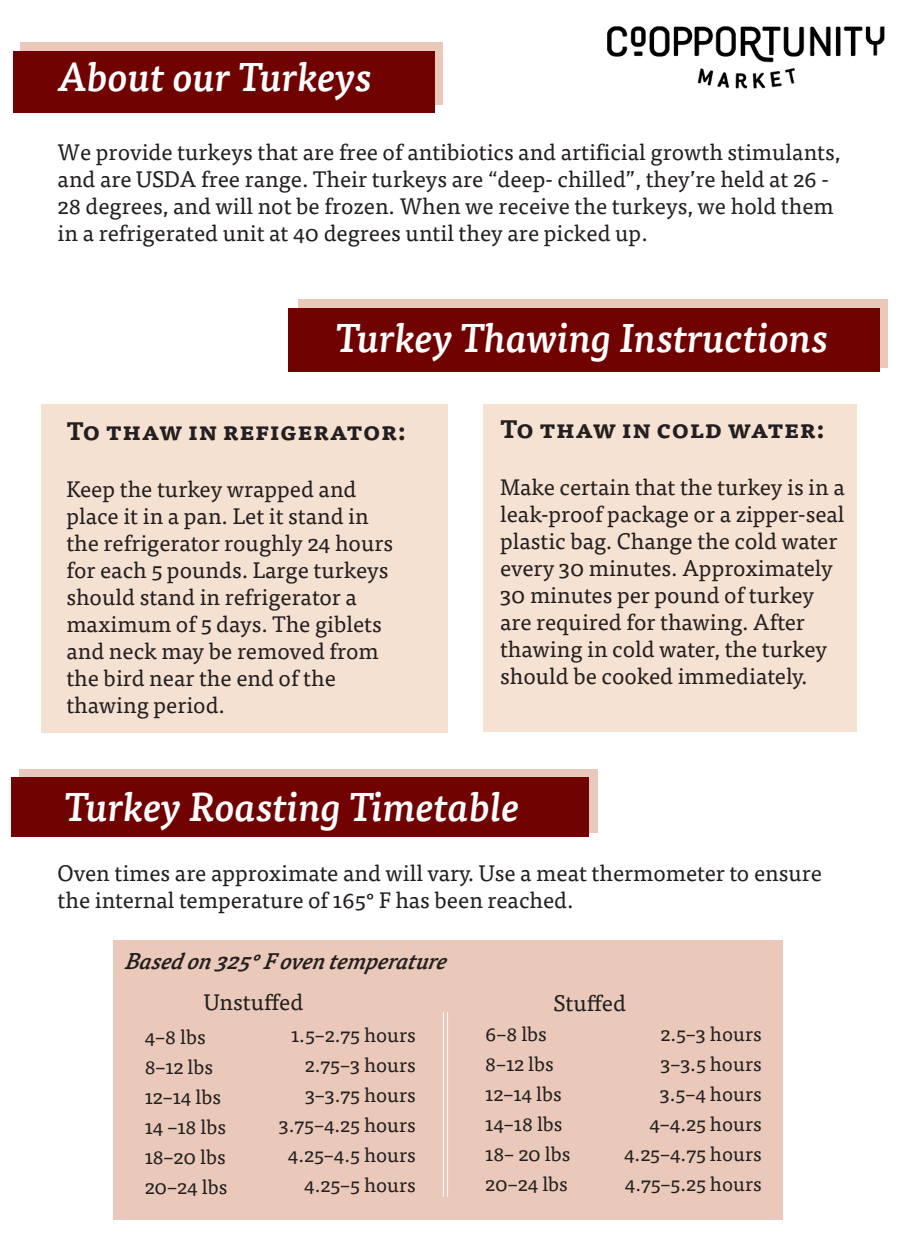
<style>
.page{position:relative;width:900px;height:1260px;background:#fff}
.page>*{position:absolute;margin:0;border:0;box-sizing:border-box;transform-origin:0 0}
.t1{font:italic 500 40px "Tisa Pro";color:#fff}
.t2{font:700 25px "Tisa Pro";color:#231f20}
.t3{font:22.5px/27px "Tisa Pro";color:#231f20}
.t4{font:italic 500 22.5px "Tisa Pro";color:#231f20}
.t5{font:20px "Tisa Pro";color:#231f20}
</style>
<div class="page">
<div style="left:298px;top:299px;width:590px;height:69px;background:#eac8ba"></div>
<div style="left:288px;top:309px;width:591px;height:63px;background:#710202"></div>
<img style="left:607px;top:26px;width:278px;height:63px">
<div style="left:19px;top:769px;width:579px;height:63px;background:#eac8ba"></div>
<div style="left:11px;top:777px;width:578px;height:60px;background:#710202"></div>
<div style="left:41px;top:404px;width:407px;height:328px;background:#f4e1d2"></div>
<div style="left:483px;top:404px;width:374px;height:328px;background:#f5e2d2"></div>
<div style="left:113px;top:940px;width:670px;height:279px;background:#eac9ba"></div>
<div style="left:21px;top:42px;width:422px;height:63px;background:#eac8ba"></div>
<div style="left:13px;top:51px;width:421px;height:61px;background:#710202"></div>
<hr style="left:447px;top:1012px;width:1px;height:185px;background:#fff">
<hr style="left:443px;top:1012px;width:1px;height:185px;background:#fff">
<p class="t1" style="left:58px;top:46px;width:316px">About our Turkeys</p>
<p class="t3" style="left:58px;top:137px;width:784px">We provide turkeys that are free of antibiotics and artificial growth stimulants, and are USDA free range. Their turkeys are “deep- chilled”, they’re held at 26 - 28 degrees, and will not be frozen. When we receive the turkeys, we hold them in a refrigerated unit at 40 degrees until they are picked up.</p>
<p class="t1" style="left:336px;top:308px;width:495px">Turkey Thawing Instructions</p>
<p class="t2" style="left:66px;top:410px;width:341px">To thaw in refigerator:</p>
<p class="t3" style="left:66px;top:474px;width:328px">Keep the turkey wrapped and place it in a pan. Let it stand in the refrigerator roughly 24 hours for each 5 pounds. Large turkeys should stand in refrigerator a maximum of 5 days. The giblets and neck may be removed from the bird near the end of the</p>
<p class="t3" style="left:66px;top:690px;width:160px">thawing period.</p>
<p class="t2" style="left:500px;top:409px;width:326px">To thaw in cold water:</p>
<p class="t3" style="left:500px;top:472px;width:346px">Make certain that the turkey is in a leak-proof package or a zipper-seal plastic bag. Change the cold water every 30 minutes. Approximately<br>30 minutes per pound of turkey are required for thawing. After thawing in cold water, the turkey should be cooked immediately.</p>
<p class="t1" style="left:64px;top:776px;width:457px">Turkey Roasting Timetable</p>
<p class="t3" style="left:58px;top:858px;width:766px">Oven times are approximate and will vary. Use a meat thermometer to ensure the internal temperature of 165° F has been reached.</p>
<p class="t4" style="left:124px;top:943px;width:332px">Basedon325°Foventemperature</p>
<p class="t3" style="left:204px;top:987px;width:101px">Unstuffed</p>
<p class="t3" style="left:553px;top:988px;width:74px">Stuffed</p>
<p class="t5" style="left:145px;top:1022px;width:62px">4–8 lbs</p>
<p class="t5" style="left:145px;top:1052px;width:70px">8–12 lbs</p>
<p class="t5" style="left:145px;top:1082px;width:78px">12–14 lbs</p>
<p class="t5" style="left:145px;top:1112px;width:83px">14 –18 lbs</p>
<p class="t5" style="left:145px;top:1142px;width:83px">18–20 lbs</p>
<p class="t5" style="left:145px;top:1172px;width:84px">20–24 lbs</p>
<p class="t5" style="left:661px;top:1019px;width:103px">2.5–3 hours</p>
<p class="t5" style="left:661px;top:1049px;width:103px">3–3.5 hours</p>
<p class="t5" style="left:660px;top:1079px;width:103px">3.5–4 hours</p>
<p class="t5" style="left:649px;top:1109px;width:114px">4–4.25 hours</p>
<p class="t5" style="left:624px;top:1139px;width:139px">4.25–4.75 hours</p>
<p class="t5" style="left:625px;top:1169px;width:138px">4.75–5.25 hours</p>
<p class="t5" style="left:485px;top:1019px;width:63px">6–8 lbs</p>
<p class="t5" style="left:485px;top:1049px;width:70px">8–12 lbs</p>
<p class="t5" style="left:485px;top:1079px;width:78px">12–14 lbs</p>
<p class="t5" style="left:485px;top:1109px;width:79px">14–18 lbs</p>
<p class="t5" style="left:485px;top:1139px;width:87px">18– 20 lbs</p>
<p class="t5" style="left:485px;top:1169px;width:84px">20–24 lbs</p>
<p class="t5" style="left:291px;top:1020px;width:126px">1.5–2.75 hours</p>
<p class="t5" style="left:305px;top:1050px;width:112px">2.75–3 hours</p>
<p class="t5" style="left:305px;top:1080px;width:112px">3–3.75 hours</p>
<p class="t5" style="left:279px;top:1110px;width:138px">3.75–4.25 hours</p>
<p class="t5" style="left:288px;top:1140px;width:129px">4.25–4.5 hours</p>
<p class="t5" style="left:304px;top:1170px;width:113px">4.25–5 hours</p>
</div>
